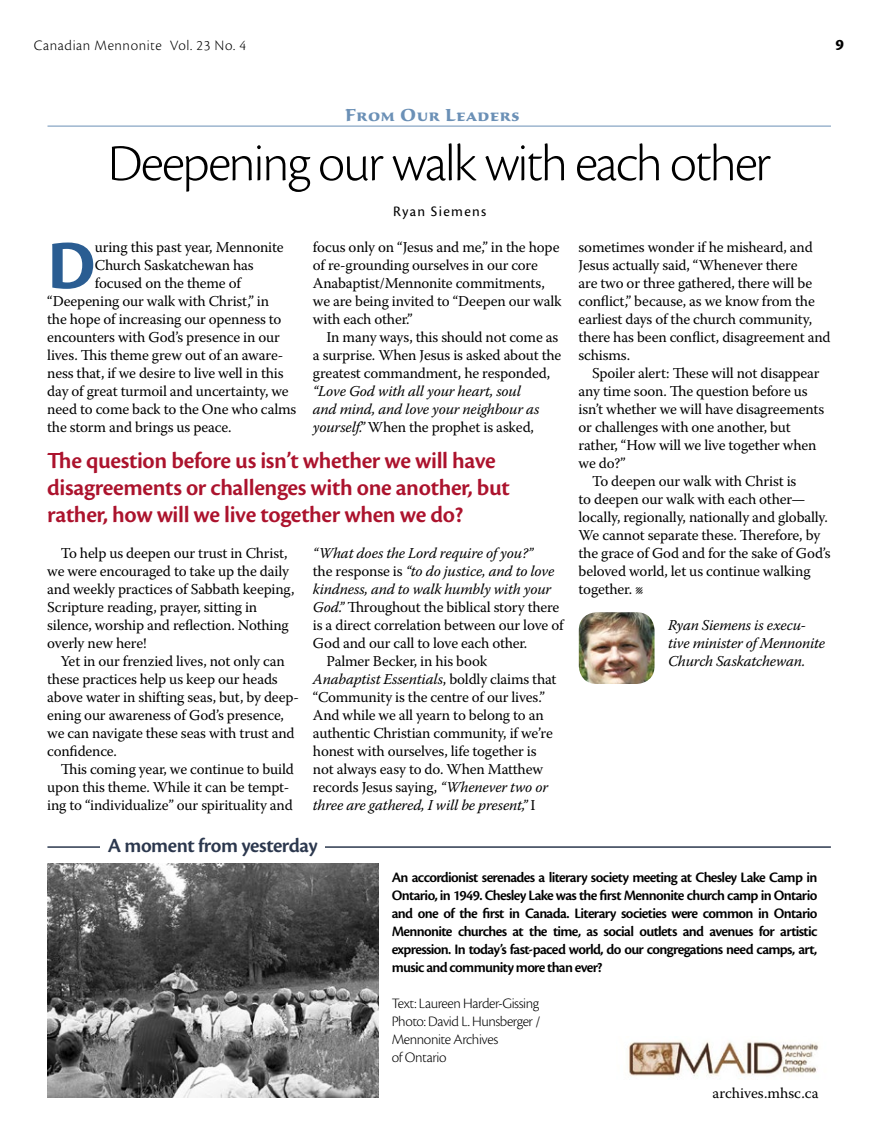
<style>
.page{position:relative;width:878px;height:1148px;background:#fff}
.page>*{position:absolute;margin:0;border:0;box-sizing:border-box;transform-origin:0 0}
.t1{font:700 72.3px "Cronos Pro";color:#2a5d92}
.t2{font:300 54px "Cronos Pro";letter-spacing:-.035em;color:#000}
.t3{font:600 24px/27px "Cronos Pro";letter-spacing:-.015em;color:#ac132d}
.t4{font:600 21px "Cronos Pro";color:#2c384e}
.t5{font:700 18px "Sava Pro";letter-spacing:.035em;color:#6b90b6}
.t6{font:700 18px "Cronos Pro";color:#000}
.t7{font:15px/18px "Warnock Pro";letter-spacing:-.01em;color:#000}
.t8{font:600 15px/18px "Cronos Pro";letter-spacing:-.045em;color:#000;text-align:justify}
.t9{font:italic 15px/18px "Warnock Pro";letter-spacing:-.01em;color:#000}
.t10{font:300 15px/18px "Cronos Pro";letter-spacing:-.025em;color:#000}
.t11{font:300 15px "Cronos Pro";letter-spacing:.04em;color:#000}
.t12{font:15px "Cronos Pro";letter-spacing:.09em;color:#000}
.s1{font-style:normal}
.s2{font-style:italic}
</style>
<div class="page">
<hr style="left:47px;top:846px;width:783px;height:1px;background:#2c384e">
<img style="left:578px;top:612px;width:76px;height:72px">
<hr style="left:47px;top:126px;width:783px;height:1px;background:#6b90b6">
<img style="left:47px;top:863px;width:331px;height:234px">
<img style="left:628px;top:1040px;width:191px;height:36px">
<div style="left:100px;top:835px;width:225px;height:17px;background:#fff"></div>
<p class="t11" style="left:34px;top:36px;width:214px">Canadian Mennonite Vol. 23 No. 4</p>
<p class="t6" style="left:835px;top:32px;width:10px">9</p>
<p class="t5" style="left:345px;top:103px;width:176px">From Our Leaders</p>
<h2 class="t2" style="left:108px;top:132px;width:665px">Deepening our walk with each other</h2>
<p class="t12" style="left:393px;top:203px;width:95px">Ryan Siemens</p>
<h1 class="t1" style="left:47px;top:224px;width:50px">D</h1>
<p class="t7" style="left:95px;top:238px;width:190px">uring this past year, Mennonite</p>
<p class="t7" style="left:95px;top:256px;width:160px">Church Saskatchewan has</p>
<p class="t7" style="left:95px;top:274px;width:148px">focused on the theme of</p>
<p class="t7" style="left:47px;top:292px;width:223px">“Deepening our walk with Christ,” in</p>
<p class="t7" style="left:47px;top:310px;width:236px">the hope of increasing our openness to</p>
<p class="t7" style="left:47px;top:328px;width:234px">encounters with God’s presence in our</p>
<p class="t7" style="left:47px;top:346px;width:237px">lives. This theme grew out of an aware-</p>
<p class="t7" style="left:47px;top:364px;width:238px">ness that, if we desire to live well in this</p>
<p class="t7" style="left:47px;top:382px;width:243px">day of great turmoil and uncertainty, we</p>
<p class="t7" style="left:47px;top:400px;width:250px">need to come back to the One who calms</p>
<p class="t7" style="left:47px;top:418px;width:186px">the storm and brings us peace.</p>
<p class="t7" style="left:313px;top:238px;width:250px">focus only on “Jesus and me,” in the hope of re-grounding ourselves in our core Anabaptist/Mennonite commitments, we are being invited to “Deepen our walk with each other.”</p>
<p class="t7" style="left:313px;top:328px;width:250px;text-indent:13px">In many ways, this should not come as a surprise. When Jesus is asked about the greatest commandment, he responded,</p>
<p class="t9" style="left:313px;top:382px;width:228px">“Love God with all your heart, soul and mind, and love your neighbour as yourself.” <span class="s1">When the prophet is asked,</span></p>
<h3 class="t3" style="left:47px;top:447px;width:464px">The question before us isn’t whether we will have disagreements or challenges with one another, but rather, how will we live together when we do?</h3>
<p class="t7" style="left:47px;top:544px;width:249px;text-indent:14px">To help us deepen our trust in Christ, we were encouraged to take up the daily and weekly practices of Sabbath keeping, Scripture reading, prayer, sitting in silence, worship and reflection. Nothing overly new here!</p>
<p class="t7" style="left:47px;top:652px;width:253px;text-indent:14px">Yet in our frenzied lives, not only can these practices help us keep our heads above water in shifting seas, but, by deep&shy;ening our awareness of God’s presence, we can navigate these seas with trust and confidence.</p>
<p class="t7" style="left:47px;top:760px;width:248px;text-indent:14px">This coming year, we continue to build upon this theme. While it can be tempt&shy;ing to “individualize” our spirituality and</p>
<p class="t9" style="left:313px;top:544px;width:222px">“What does the Lord require of you?”</p>
<p class="t9" style="left:313px;top:562px;width:243px"><span class="s1">the response is</span> “to do justice, and to love</p>
<p class="t9" style="left:313px;top:580px;width:240px">kindness, and to walk humbly with your</p>
<p class="t7" style="left:313px;top:598px;width:248px"><span class="s2">God.”</span> Throughout the biblical story there</p>
<p class="t7" style="left:313px;top:616px;width:252px">is a direct correlation between our love of</p>
<p class="t7" style="left:313px;top:634px;width:216px">God and our call to love each other.</p>
<p class="t7" style="left:326px;top:652px;width:162px">Palmer Becker, in his book</p>
<p class="t9" style="left:313px;top:670px;width:245px">Anabaptist Essentials<span class="s1">, boldly claims that</span></p>
<p class="t7" style="left:313px;top:688px;width:234px">“Community is the centre of our lives.”</p>
<p class="t7" style="left:313px;top:706px;width:232px">And while we all yearn to belong to an</p>
<p class="t7" style="left:313px;top:724px;width:241px">authentic Christian community, if we’re</p>
<p class="t7" style="left:313px;top:742px;width:225px">honest with ourselves, life together is</p>
<p class="t7" style="left:313px;top:760px;width:232px">not always easy to do. When Matthew</p>
<p class="t7" style="left:313px;top:778px;width:237px">records Jesus saying, <span class="s2">“Whenever two or</span></p>
<p class="t9" style="left:313px;top:796px;width:224px">three are gathered, I will be present,” <span class="s1">I</span></p>
<h3 class="t4" style="left:108px;top:833px;width:211px">A moment from yesterday</h3>
<p class="t7" style="left:578px;top:238px;width:253px">sometimes wonder if he misheard, and Jesus actually said, “Whenever there<br>are two or three gathered, there will be conflict,” because, as we know from the earliest days of the church community, there has been conflict, disagreement and schisms.</p>
<p class="t7" style="left:592px;top:364px;width:229px">Spoiler alert: These will not disappear</p>
<p class="t7" style="left:578px;top:382px;width:231px">any time soon. The question before us</p>
<p class="t7" style="left:578px;top:400px;width:247px">isn’t whether we will have disagreements</p>
<p class="t7" style="left:578px;top:418px;width:214px">or challenges with one another, but</p>
<p class="t7" style="left:578px;top:436px;width:239px">rather, “How will we live together when</p>
<p class="t7" style="left:578px;top:454px;width:49px">we do?”</p>
<p class="t7" style="left:592px;top:472px;width:206px">To deepen our walk with Christ is</p>
<p class="t7" style="left:578px;top:490px;width:228px">to deepen our walk with each other—</p>
<p class="t7" style="left:578px;top:508px;width:251px">locally, regionally, nationally and globally.</p>
<p class="t7" style="left:578px;top:526px;width:243px">We cannot separate these. Therefore, by</p>
<p class="t7" style="left:578px;top:544px;width:253px">the grace of God and for the sake of God’s</p>
<p class="t7" style="left:578px;top:562px;width:233px">beloved world, let us continue walking</p>
<p class="t7" style="left:578px;top:580px;width:62px">together. l</p>
<p class="t9" style="left:668px;top:616px;width:159px">Ryan Siemens is execu&shy;tive minister of Mennonite<br>Church Saskatchewan.</p>
<p class="t8" style="left:392px;top:869px;width:427px">An accordionist serenades a literary society meeting at Chesley Lake Camp in Ontario, in 1949. Chesley Lake was the first Mennonite church camp in Ontario and one of the first in Canada. Literary societies were common in Ontario Mennonite churches at the time, as social outlets and avenues for artistic expression. In today’s fast-paced world, do our congregations need camps, art, music and community more than ever?</p>
<p class="t10" style="left:392px;top:994px;width:150px">Text: Laureen Harder-Gissing<br>Photo: David L. Hunsberger /<br>Mennonite Archives<br>of Ontario</p>
<p class="t7" style="left:712px;top:1084px;width:107px">archives.mhsc.ca</p>
</div>
